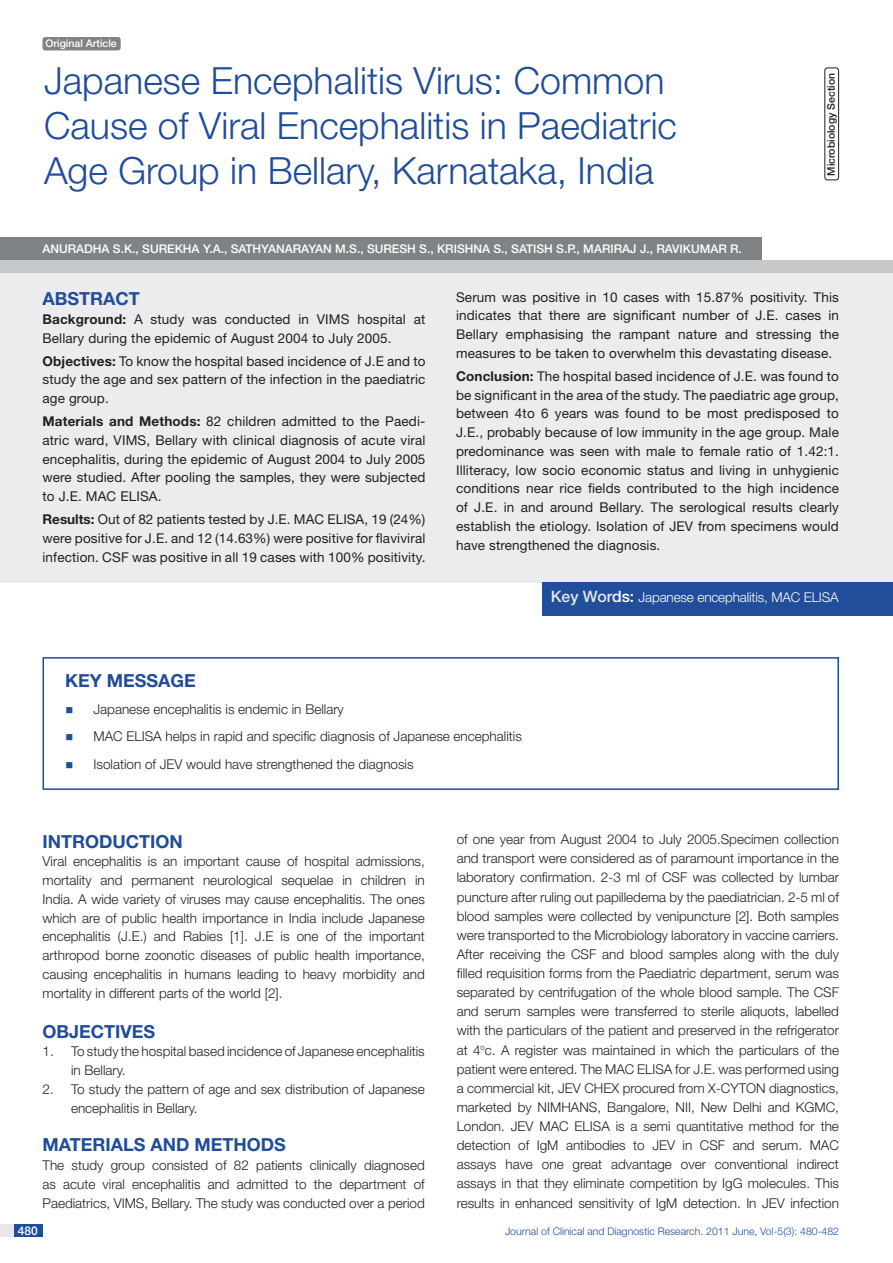
<style>
.page{position:relative;width:893px;height:1263px;background:#fff}
.page>*{position:absolute;margin:0;border:0;box-sizing:border-box;transform-origin:0 0}
.t1{font:300 37.5px/45px "Helvetica Neue";color:#214c99}
.t2{font:700 18px "Helvetica Neue";color:#214c99}
.t3{font:300 13.5px/19.2px "Helvetica Neue";color:#231f20;text-align:justify}
.t4{font:13.5px/18.8px "Helvetica Neue";letter-spacing:.01em;color:#231f20;text-align:justify}
.t5{font:300 13.5px "Helvetica Neue";letter-spacing:-.01em;color:#fff}
.t6{font:500 12px "Helvetica Neue";color:#fff}
.t7{font:300 10.5px "Helvetica Neue";color:#214c99}
.t8{font:500 10.5px "Helvetica Neue";color:#231f20}
.t9{font:500 10.5px "Helvetica Neue";color:#fff}
.s1{color:#214d9a}
.s2{font-weight:700}
.s3{font-weight:500;font-size:15.75px;color:#e6e7e9}
.s4{font-weight:500;font-size:15.75px}
.s5{color:#214c99}
</style>
<div class="page">
<div style="left:0;top:1224px;width:43px;height:13px;background:#e6e7e9"></div>
<div style="left:14px;top:1224px;width:29px;height:13px;background:#214c99"></div>
<div style="left:0;top:261px;width:893px;height:322px;background:#ececee"></div>
<div style="left:0;top:260px;width:893px;height:12px;background:#c7c8ca"></div>
<div style="left:542px;top:582px;width:351px;height:33px;background:#214d9a"></div>
<div style="left:0;top:237px;width:762px;height:23px;background:#808385"></div>
<div style="left:43px;top:37px;width:78px;height:13px;background:#808385;border-radius:3px"></div>
<div style="left:824px;top:68px;width:15px;height:112px;border:1px solid #231f20;border-radius:3px"></div>
<div style="left:43px;top:657px;width:796px;height:133px;border:2px solid #214c99"></div>
<p class="t9" style="left:46px;top:37px;width:73px">ORIGINAL ARTICLE</p>
<h1 class="t1" style="left:44px;top:57px;width:635px">Japanese Encephalitis Virus: Common<br>Cause of Viral Encephalitis in Paediatric<br>Age Group in Bellary, Karnataka, India</h1>
<p class="t6" style="left:43px;top:242px;width:701px">ANURADHA S.K., SUREKHA Y.A., SATHYANARAYAN M.S., SURESH S., KRISHNA S., SATISH S.P., MARIRAJ J., RAVIKUMAR R.</p>
<p class="t8" style="left:825px;top:176px;width:104px;rotate:-90deg">MICROBIOLOGY SECTION</p>
<h2 class="t2" style="left:43px;top:288px;width:99px">ABST<span class="s1">RAC</span>T</h2>
<p class="t4" style="left:43px;top:309px;width:384px"><span class="s2">Background:</span> A study was conducted in VIMS hospital at<br>Bellary during the epidemic of August 2004 to July 2005.</p>
<p class="t4" style="left:43px;top:351px;width:384px"><span class="s2">Objectives:</span> To know the hospital based incidence of J.E and to study the age and sex pattern of the infection in the paediatric age group.</p>
<p class="t4" style="left:43px;top:412px;width:384px"><span class="s2">Materials and Methods:</span> 82 children admitted to the Paedi&shy;atric ward, VIMS, Bellary with clinical diagnosis of acute viral encephalitis, during the epidemic of August 2004 to July 2005 were studied. After pooling the samples, they were subjected to J.E. MAC ELISA.</p>
<p class="t4" style="left:43px;top:510px;width:384px"><span class="s2">Results:</span> Out of 82 patients tested by J.E. MAC ELISA, 19 (24%) were positive for J.E. and 12 (14.63%) were positive for flaviviral infection. CSF was positive in all 19 cases with 100% positivity.</p>
<p class="t4" style="left:456px;top:287px;width:384px">Serum was positive in 10 cases with 15.87% positivity. This indicates that there are significant number of J.E. cases in Bellary emphasising the rampant nature and stressing the measures to be taken to overwhelm this devastating disease.</p>
<p class="t4" style="left:456px;top:366px;width:384px"><span class="s2">Conclusion:</span> The hospital based incidence of J.E. was found to be significant in the area of the study. The paediatric age group, between 4to 6 years was found to be most predisposed to J.E., probably because of low immunity in the age group. Male predominance was seen with male to female ratio of 1.42:1.<br>Illiteracy, low socio economic status and living in unhygienic conditions near rice fields contributed to the high incidence of J.E. in and around Bellary. The serological results clearly establish the etiology. Isolation of JEV from specimens would have strengthened the diagnosis.</p>
<p class="t5" style="left:551px;top:589px;width:289px"><span class="s3">KEY WOR</span><span class="s4">DS:</span> Japanese encephalitis, MAC ELISA</p>
<h2 class="t2" style="left:65px;top:669px;width:132px">KEY MESSAGE</h2>
<p class="t3" style="left:65px;top:699px;width:280px"><span class="s5">■</span> Japanese encephalitis is endemic in Bellary</p>
<p class="t3" style="left:65px;top:727px;width:458px"><span class="s5">■</span> MAC ELISA helps in rapid and specific diagnosis of Japanese encephalitis</p>
<p class="t3" style="left:65px;top:754px;width:350px"><span class="s5">■</span> Isolation of JEV would have strengthened the diagnosis</p>
<h2 class="t2" style="left:43px;top:830px;width:142px">INTRODUCTION</h2>
<p class="t3" style="left:43px;top:852px;width:384px;line-height:18.8px">Viral encephalitis is an important cause of hospital admissions, mortality and permanent neurological sequelae in children in India. A wide variety of viruses may cause encephalitis. The ones which are of public health importance in India include Japanese encephalitis (J.E.) and Rabies [1]. J.E is one of the important arthropod borne zoonotic diseases of public health importance, causing encephalitis in humans leading to heavy morbidity and mortality in different parts of the world [2].</p>
<h2 class="t2" style="left:43px;top:1020px;width:114px">OBJECTIVES</h2>
<p class="t3" style="left:71px;top:1042px;width:355px;line-height:18.8px;text-indent:-28px">1. To study the hospital based incidence of Japanese encephalitis in Bellary.</p>
<p class="t3" style="left:71px;top:1079px;width:355px;line-height:18.8px;text-indent:-28px">2. To study the pattern of age and sex distribution of Japanese encephalitis in Bellary.</p>
<h2 class="t2" style="left:43px;top:1134px;width:245px">MATERIALS AND METHODS</h2>
<p class="t3" style="left:43px;top:1155px;width:384px;line-height:18.8px">The study group consisted of 82 patients clinically diagnosed as acute viral encephalitis and admitted to the department of Paediatrics, VIMS, Bellary. The study was conducted over a period</p>
<p class="t3" style="left:457px;top:829px;width:384px">of one year from August 2004 to July 2005.Specimen collection and transport were considered as of paramount importance in the laboratory confirmation. 2-3 ml of CSF was collected by lumbar puncture after ruling out papilledema by the paediatrician. 2-5 ml of blood samples were collected by venipuncture [2]. Both samples were transported to the Microbiology laboratory in vaccine carriers.<br>After receiving the CSF and blood samples along with the duly filled requisition forms from the Paediatric department, serum was separated by centrifugation of the whole blood sample. The CSF and serum samples were transferred to sterile aliquots, labelled with the particulars of the patient and preserved in the refrigerator at 4<sup>o</sup>c. A register was maintained in which the particulars of the patient were entered. The MAC ELISA for J.E. was performed using a commercial kit, JEV CHEX procured from X-CYTON diagnostics, marketed by NIMHANS, Bangalore, NII, New Delhi and KGMC, London. JEV MAC ELISA is a semi quantitative method for the detection of IgM antibodies to JEV in CSF and serum. MAC assays have one great advantage over conventional indirect assays in that they eliminate competition by IgG molecules. This results in enhanced sensitivity of IgM detection. In JEV infection</p>
<p class="t6" style="left:18px;top:1223px;width:22px">480</p>
<p class="t7" style="left:505px;top:1225px;width:336px">Journal of Clinical and Diagnostic Research. 2011 June, Vol-5(3): 480-482</p>
</div>
